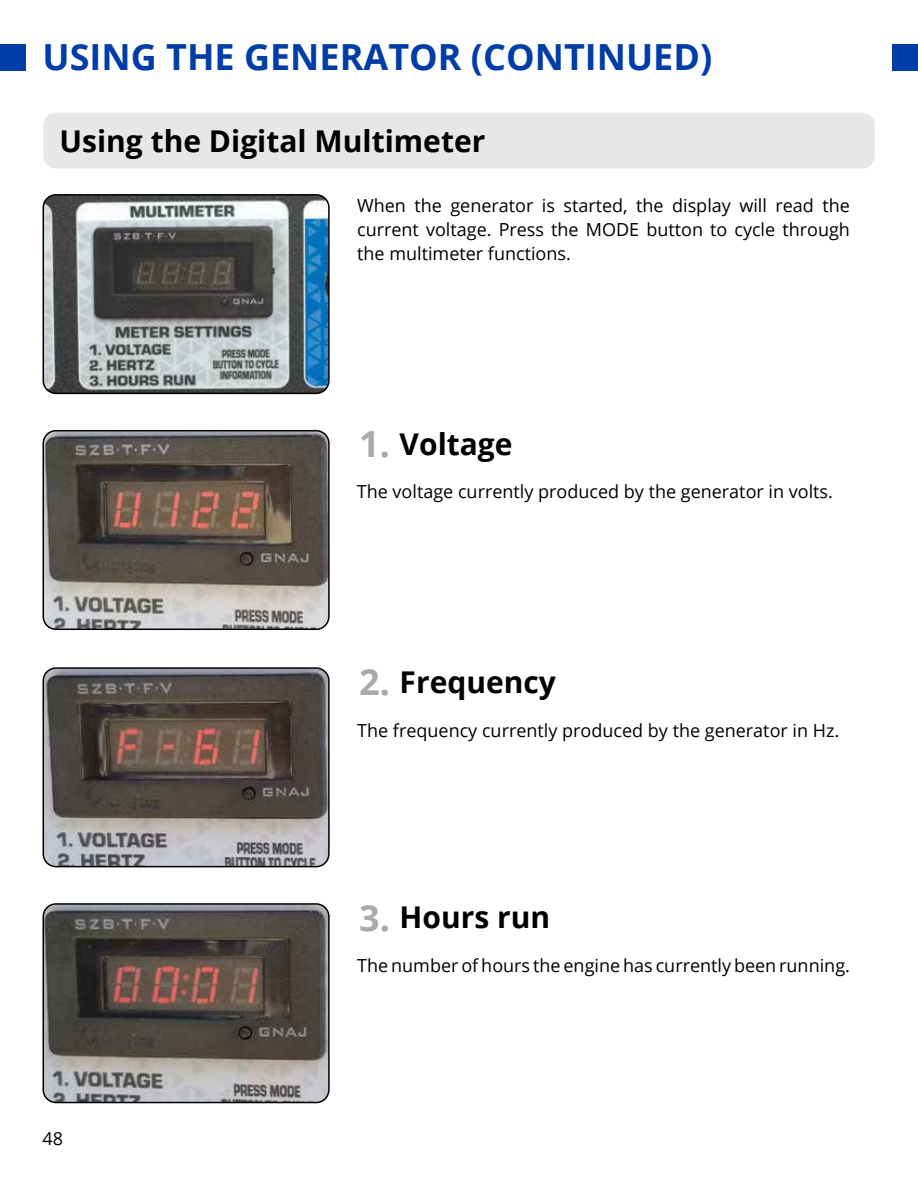
<style>
.page{position:relative;width:918px;height:1188px;background:#fff}
.page>*{position:absolute;margin:0;border:0;box-sizing:border-box;transform-origin:0 0}
.t1{font:700 36px "Open Sans";color:#003da6}
.t2{font:700 36px "Open Sans";color:#a7a9ac}
.t3{font:700 30px "Open Sans";color:#000}
.t4{font:18px/24px "Open Sans";color:#000;text-align:justify}
</style>
<div class="page">
<img style="left:43px;top:431px;width:284px;height:198px">
<div style="left:43px;top:430px;width:287px;height:200px;border:2px solid #000;border-radius:13px"></div>
<img style="left:43px;top:668px;width:284px;height:199px">
<div style="left:43px;top:667px;width:287px;height:200px;border:2px solid #000;border-radius:13px"></div>
<img style="left:43px;top:904px;width:284px;height:199px">
<div style="left:43px;top:903px;width:287px;height:200px;border:2px solid #000;border-radius:13px"></div>
<div style="left:43px;top:113px;width:832px;height:56px;background:#e6e7e8;border-radius:13px"></div>
<img style="left:43px;top:195px;width:284px;height:198px">
<div style="left:43px;top:194px;width:287px;height:200px;border:2px solid #000;border-radius:13px"></div>
<div style="left:0;top:44px;width:26px;height:27px;background:#003da6"></div>
<div style="left:892px;top:44px;width:26px;height:27px;background:#003da6"></div>
<h1 class="t1" style="left:43px;top:32px;width:671px">USING THE GENERATOR (CONTINUED)</h1>
<h2 class="t3" style="left:60px;top:120px;width:427px">Using the Digital Multimeter</h2>
<p class="t4" style="left:357px;top:193px;width:494px">When the generator is started, the display will read the current voltage. Press the MODE button to cycle through the multimeter functions.</p>
<h1 class="t2" style="left:359px;top:419px;width:32px">1.</h1>
<h2 class="t3" style="left:400px;top:423px;width:115px">Voltage</h2>
<p class="t4" style="left:357px;top:479px;width:478px">The voltage currently produced by the generator in volts.</p>
<h1 class="t2" style="left:359px;top:657px;width:32px">2.</h1>
<h2 class="t3" style="left:400px;top:661px;width:158px">Frequency</h2>
<p class="t4" style="left:357px;top:718px;width:484px">The frequency currently produced by the generator in Hz.</p>
<p class="t4" style="left:43px;top:1126px;width:22px">48</p>
<h1 class="t2" style="left:359px;top:892px;width:32px">3.</h1>
<h2 class="t3" style="left:400px;top:896px;width:152px">Hours run</h2>
<p class="t4" style="left:357px;top:953px;width:494px">The number of hours the engine has currently been running.</p>
</div>
